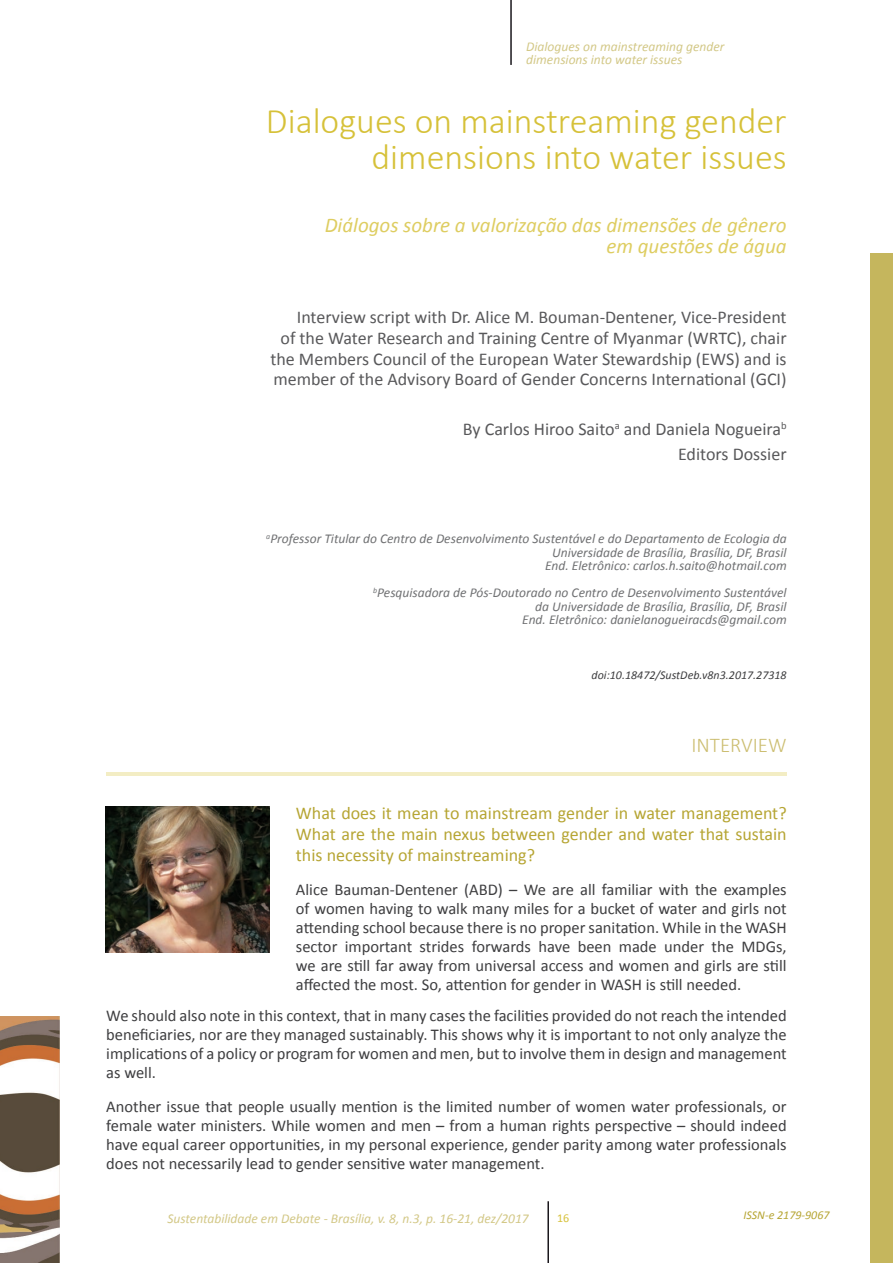
<style>
.page{position:relative;width:893px;height:1263px;background:#fff}
.page>*{position:absolute;margin:0;border:0;box-sizing:border-box;transform-origin:0 0}
.t1{font:300 36px/36px "Calibri";color:#d6c139;text-align:right}
.t2{font:italic 21px/21px "Calibri";color:#decd61;text-align:right}
.t3{font:300 21px "Calibri";color:#ccbe71}
.t4{font:18px/20.7px "Calibri";color:#58585a;text-align:right}
.t5{font:18px/20.7px "Calibri";color:#b6a533;text-align:justify}
.t6{font:16.5px/18.9px "Calibri";color:#3e3e40;text-align:justify}
.t7{font:italic 13.5px/13.5px "Calibri";color:#707173;text-align:right}
.t8{font:italic 13.5px/13.5px "Calibri";color:#d3c887}
.t9{font:italic 12px "Calibri";color:#3e3e40}
.t10{font:italic 12px "Calibri";color:#b6a533}
.t11{font:12px "Calibri";color:#d6c139}
</style>
<div class="page">
<hr style="left:510px;top:0;width:2px;height:65px;background:#1a171c">
<img style="left:0;top:1016px;width:60px;height:247px">
<hr style="left:547px;top:1201px;width:2px;height:62px;background:#1a171c">
<div style="left:870px;top:254px;width:23px;height:1009px;background:#c5b65d"></div>
<hr style="left:106px;top:773px;width:681px;height:3px;background:#f3edc4">
<img style="left:105px;top:807px;width:164px;height:146px">
<p class="t8" style="left:526px;top:39px;width:200px">Dialogues on mainstreaming gender dimensions into water issues</p>
<h1 class="t1" style="left:266px;top:102px;width:522px">Dialogues on mainstreaming gender dimensions into water issues</h1>
<p class="t2" style="left:325px;top:214px;width:463px">Diálogos sobre a valorização das dimensões de gênero em questões de água</p>
<p class="t4" style="left:270px;top:307px;width:518px">Interview script with Dr. Alice M. Bouman-Dentener, Vice-President<br>of the Water Research and Training Centre of Myanmar (WRTC), chair the Members Council of the European Water Stewardship (EWS) and is member of the Advisory Board of Gender Concerns International (GCI)</p>
<p class="t4" style="left:463px;top:417px;width:325px;line-height:24.9px">By Carlos Hiroo Saito<sup>a</sup> and Daniela Nogueira<sup>b<br></sup>Editors Dossier</p>
<p class="t7" style="left:266px;top:532px;width:522px"><sup>a</sup>Professor Titular do Centro de Desenvolvimento Sustentável e do Departamento de Ecologia da<br>Universidade de Brasília, Brasília, DF, Brasil<br>End. Eletrônico: carlos.h.saito@hotmail.com</p>
<p class="t7" style="left:373px;top:586px;width:415px"><sup>b</sup>Pesquisadora de Pós-Doutorado no Centro de Desenvolvimento Sustentável da Universidade de Brasília, Brasília, DF, Brasil<br>End. Eletrônico: danielanogueiracds@gmail.com</p>
<p class="t9" style="left:592px;top:666px;width:197px">doi:10.18472/SustDeb.v8n3.2017.27318</p>
<p class="t3" style="left:691px;top:732px;width:97px">INTERVIEW</p>
<p class="t5" style="left:296px;top:803px;width:492px">What does it mean to mainstream gender in water management?<br>What are the main nexus between gender and water that sustain this necessity of mainstreaming?</p>
<p class="t6" style="left:296px;top:880px;width:492px">Alice Bauman-Dentener (ABD) – We are all familiar with the examples of women having to walk many miles for a bucket of water and girls not attending school because there is no proper sanitation. While in the WASH sector important strides forwards have been made under the MDGs, we are still far away from universal access and women and girls are still affected the most. So, attention for gender in WASH is still needed.</p>
<p class="t6" style="left:106px;top:1006px;width:682px">We should also note in this context, that in many cases the facilities provided do not reach the intended beneficiaries, nor are they managed sustainably. This shows why it is important to not only analyze the implications of a policy or program for women and men, but to involve them in design and management as well.</p>
<p class="t6" style="left:106px;top:1097px;width:682px">Another issue that people usually mention is the limited number of women water professionals, or female water ministers. While women and men – from a human rights perspective – should indeed have equal career opportunities, in my personal experience, gender parity among water professionals does not necessarily lead to gender sensitive water management.</p>
<p class="t8" style="left:167px;top:1212px;width:363px">Sustentabilidade em Debate - Brasília, v. 8, n.3, p. 16-21, dez/2017</p>
<p class="t10" style="left:743px;top:1207px;width:88px">ISSN-e 2179-9067</p>
<p class="t11" style="left:557px;top:1210px;width:14px">16</p>
</div>
